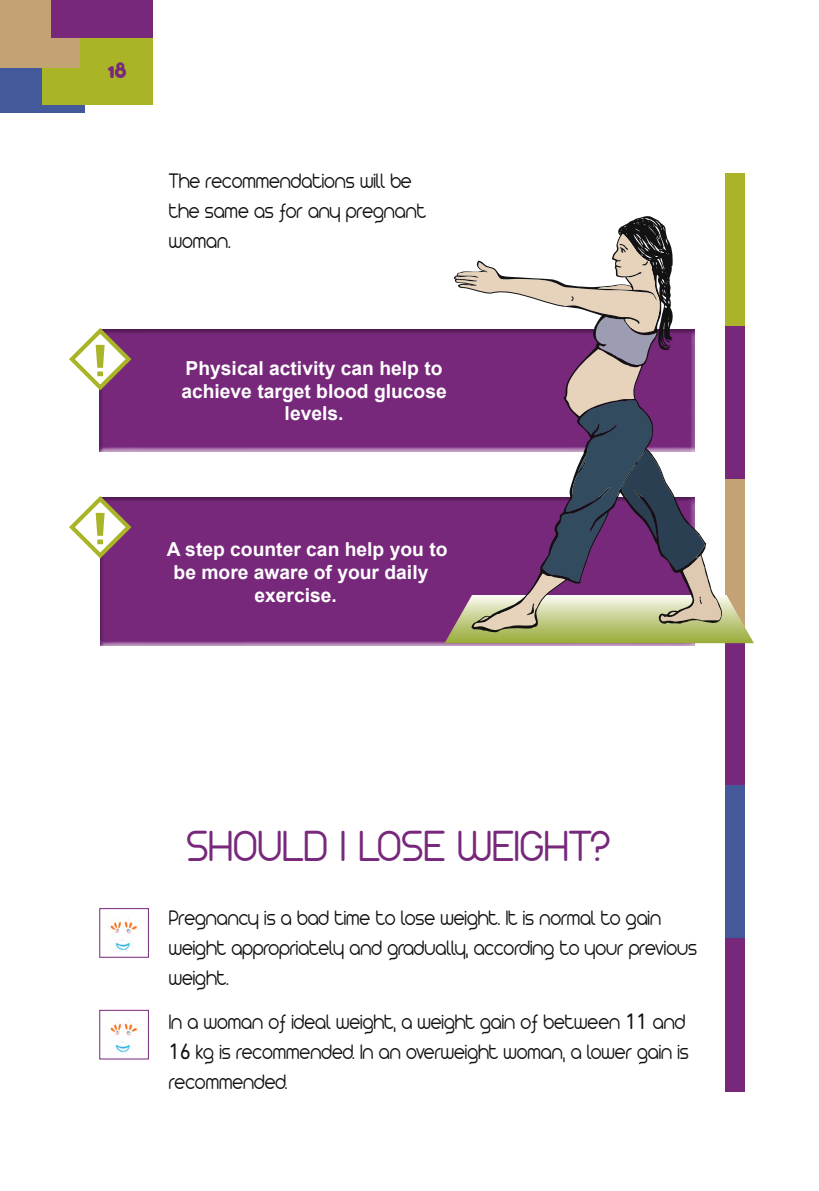
<style>
.page{position:relative;width:819px;height:1191px;background:#fff}
.page>*{position:absolute;margin:0;border:0;box-sizing:border-box;transform-origin:0 0}
.t1{font:300 47.25px "Arista 2.0";color:#77287b}
.t2{font:24.5px "Arista 2.0";color:#77287b}
.t3{font:300 22.75px/29.8px "Arista 2.0";color:#121212;scale:.9 1}
.t4{font:700 19.25px/22.8px "Arial";color:#fff;text-align:center}
.s1{font-family:"DIN Next Rounded LT Pro";font-weight:400}
</style>
<div class="page">
<div style="left:725px;top:174px;width:20px;height:153px;background:#a9b427"></div>
<div style="left:725px;top:632px;width:20px;height:153px;background:#77287b"></div>
<div style="left:725px;top:785px;width:20px;height:153px;background:#445999"></div>
<div style="left:725px;top:938px;width:20px;height:153px;background:#77287b"></div>
<div style="left:0;top:64px;width:84px;height:49px;background:#445999"></div>
<div style="left:42px;top:36px;width:111px;height:69px;background:#a9b427"></div>
<div style="left:0;top:0;width:79px;height:67px;background:#c3a374"></div>
<div style="left:51px;top:0;width:102px;height:38px;background:#77287b"></div>
<div style="left:94px;top:324px;width:605px;height:129px;background:#121212;opacity:.33"></div>
<div style="left:95px;top:492px;width:604px;height:154px;background:#121212;opacity:.33"></div>
<svg style="left:444px;top:216px;width:309px;height:427px"></svg>
<svg style="left:69px;top:328px;width:62px;height:62px"></svg>
<svg style="left:69px;top:496px;width:62px;height:62px"></svg>
<img style="left:110px;top:918px;width:30px;height:34px">
<div style="left:99px;top:908px;width:50px;height:49px;border:1px solid #77287b"></div>
<img style="left:110px;top:1020px;width:30px;height:34px">
<div style="left:99px;top:1009px;width:50px;height:50px;border:1px solid #77287b"></div>
<p class="t2" style="left:108px;top:55px;width:21px">18</p>
<p class="t3" style="left:169px;top:164px;width:287px">The recommendations will be the same as for any pregnant woman.</p>
<p class="t4" style="left:181px;top:357px;width:267px">Physical activity can help to achieve target blood glucose levels.</p>
<p class="t4" style="left:167px;top:538px;width:282px">A step counter can help you to</p>
<p class="t4" style="left:174px;top:561px;width:256px">be more aware of your daily</p>
<p class="t4" style="left:254px;top:584px;width:84px">exercise.</p>
<h1 class="t1" style="left:186px;top:812px;width:425px">SHOULD I LOSE WEIGHT?</h1>
<p class="t3" style="left:169px;top:901px;width:588px">Pregnancy is a bad time to lose weight. It is normal to gain weight appropriately and gradually, according to your previous weight.</p>
<p class="t3" style="left:169px;top:1005px;width:579px">In a woman of ideal weight, a weight gain of between <span class="s1">11</span> and<br><span class="s1">16</span> kg is recommended. In an overweight woman, a lower gain is recommended.</p>
</div>
